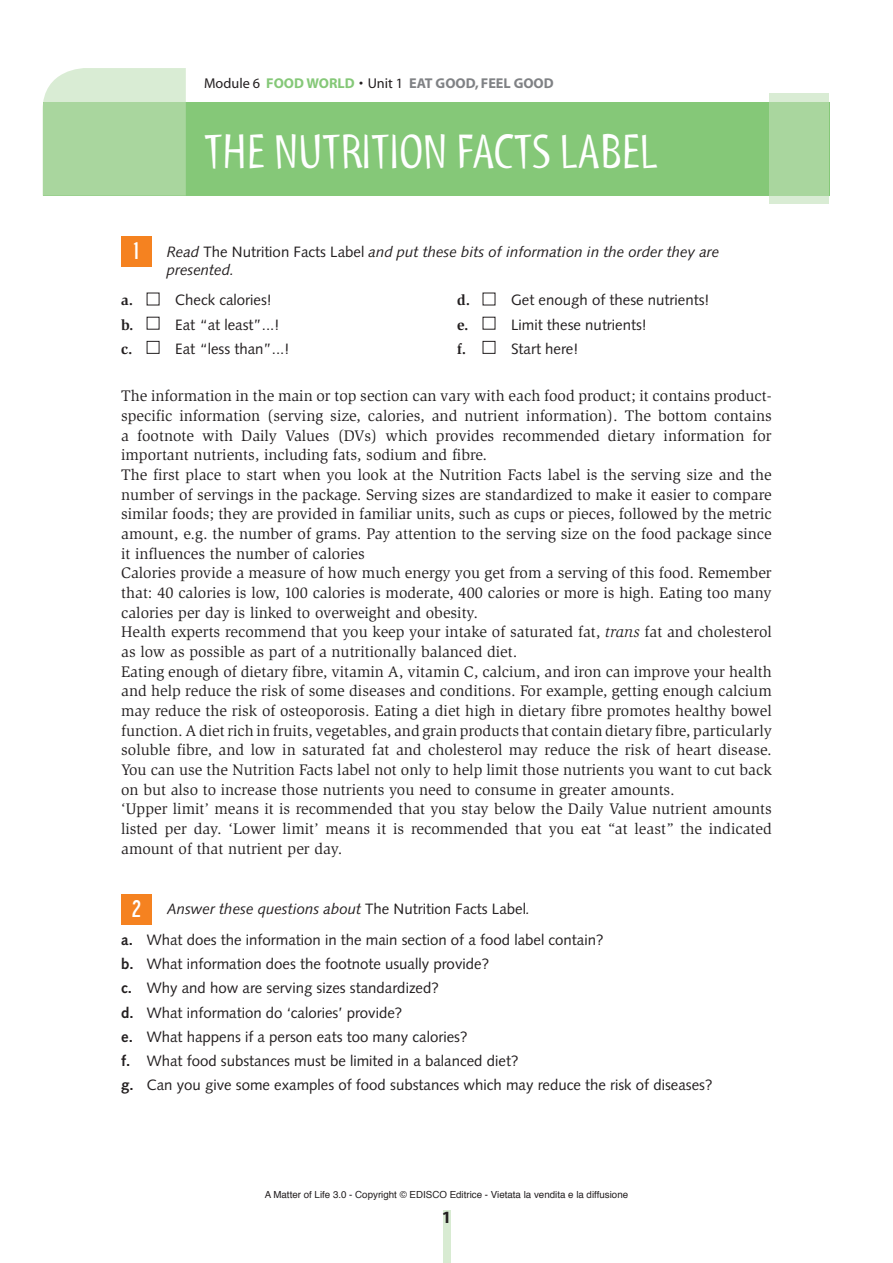
<style>
.page{position:relative;width:893px;height:1263px;background:#fff}
.page>*{position:absolute;margin:0;border:0;box-sizing:border-box;transform-origin:0 0}
.Titolo_unità{font:49.5px "Myriad Tilt";color:#fff}
.t1{font:21px "Roadway";color:#fff}
.t2{font:700 17.25px "Myriad";color:#231f20}
._08_Testo_graziato{font:15.75px/19.6px "Slimbach";color:#231f20;text-align:justify}
._07_Esercizi_TESTO_N{font:15px "Syntax";color:#231f20}
._04_Consegna_eserciz{font:italic 15px/18.1px "Syntax";color:#231f20}
._07_Esercizi_TESTO{font:15px "Syntax";color:#231f20}
._07_Esercizi_TESTO-2{font:700 15px "Slimbach";color:#231f20}
.t3{font:700 14.25px "Myriad";color:#808285}
.t4{font:9.75px "Helvetica";color:#231f20}
.s1{font-weight:400;color:#231f20}
.s2{color:#85c878}
.s3{font-style:normal}
.s4{font-style:italic}
.s5{font-weight:700}
</style>
<div class="page">
<div style="left:443px;top:1210px;width:7px;height:53px;background:#d8ebd2"></div>
<div style="left:43px;top:102px;width:786px;height:94px;background:#85c878"></div>
<svg style="left:770px;top:93px;width:59px;height:111px;fill:#a9d69e"></svg>
<svg style="left:43px;top:68px;width:143px;height:128px"></svg>
<div style="left:121px;top:236px;width:31px;height:31px;background:#f58220"></div>
<div style="left:147px;top:341px;width:12px;height:13px;border:1px solid #231f20"></div>
<div style="left:483px;top:341px;width:12px;height:13px;border:1px solid #231f20"></div>
<div style="left:121px;top:894px;width:31px;height:30px;background:#f58220"></div>
<p class="t3" style="left:204px;top:76px;width:351px"><span class="s1">Module 6</span> <span class="s2">FOOD WORLD</span> <span class="s1">• Unit 1</span> EAT GOOD, FEEL GOOD</p>
<p class="Titolo_unità" style="left:204px;top:125px;width:455px">THE NUTRITION FACTS LABEL</p>
<p class="t1" style="left:133px;top:237px;width:8px">1</p>
<p class="_04_Consegna_eserciz" style="left:167px;top:242px;width:554px">Read <span class="s3">The Nutrition Facts Label</span> and put these bits of information in the order they are presented.</p>
<p class="_07_Esercizi_TESTO-2" style="left:457px;top:291px;width:15px">d.</p>
<p class="_07_Esercizi_TESTO" style="left:511px;top:291px;width:200px">Get enough of these nutrients!</p>
<p class="_07_Esercizi_TESTO-2" style="left:457px;top:316px;width:13px">e.</p>
<p class="_07_Esercizi_TESTO" style="left:511px;top:315px;width:137px">Limit these nutrients!</p>
<p class="_07_Esercizi_TESTO-2" style="left:457px;top:340px;width:11px">f.</p>
<p class="_07_Esercizi_TESTO" style="left:511px;top:340px;width:69px">Start here!</p>
<p class="_08_Testo_graziato" style="left:121px;top:386px;width:652px">The information in the main or top section can vary with each food product; it contains product&shy;specific information (serving size, calories, and nutrient information). The bottom contains a footnote with Daily Values (DVs) which provides recommended dietary information for important nutrients, including fats, sodium and fibre.</p>
<p class="_08_Testo_graziato" style="left:121px;top:465px;width:652px">The first place to start when you look at the Nutrition Facts label is the serving size and the number of servings in the package. Serving sizes are standardized to make it easier to compare similar foods; they are provided in familiar units, such as cups or pieces, followed by the metric amount, e.g. the number of grams. Pay attention to the serving size on the food package since it influences the number of calories</p>
<p class="_08_Testo_graziato" style="left:121px;top:563px;width:652px">Calories provide a measure of how much energy you get from a serving of this food. Remember that: 40 calories is low, 100 calories is moderate, 400 calories or more is high. Eating too many calories per day is linked to overweight and obesity.</p>
<p class="_08_Testo_graziato" style="left:121px;top:622px;width:652px">Health experts recommend that you keep your intake of saturated fat, <span class="s4">trans</span> fat and cholesterol as low as possible as part of a nutritionally balanced diet.</p>
<p class="_08_Testo_graziato" style="left:121px;top:662px;width:652px">Eating enough of dietary fibre, vitamin A, vitamin C, calcium, and iron can improve your health and help reduce the risk of some diseases and conditions. For example, getting enough calcium may reduce the risk of osteoporosis. Eating a diet high in dietary fibre promotes healthy bowel function. A diet rich in fruits, vegetables, and grain products that contain dietary fibre, particularly soluble fibre, and low in saturated fat and cholesterol may reduce the risk of heart disease.<br>You can use the Nutrition Facts label not only to help limit those nutrients you want to cut back on but also to increase those nutrients you need to consume in greater amounts.</p>
<p class="_08_Testo_graziato" style="left:121px;top:799px;width:652px">‘Upper limit’ means it is recommended that you stay below the Daily Value nutrient amounts listed per day. ‘Lower limit’ means it is recommended that you eat “at least” the indicated amount of that nutrient per day.</p>
<p class="_07_Esercizi_TESTO-2" style="left:121px;top:291px;width:14px">a.</p>
<p class="_07_Esercizi_TESTO" style="left:175px;top:291px;width:98px">Check calories!</p>
<p class="_07_Esercizi_TESTO-2" style="left:121px;top:316px;width:14px">b.</p>
<p class="_07_Esercizi_TESTO" style="left:175px;top:315px;width:106px">Eat “at least”...!</p>
<p class="_07_Esercizi_TESTO-2" style="left:121px;top:340px;width:13px">c.</p>
<p class="_07_Esercizi_TESTO" style="left:175px;top:340px;width:116px">Eat “less than”...!</p>
<p class="t1" style="left:132px;top:895px;width:11px">2</p>
<p class="_04_Consegna_eserciz" style="left:167px;top:900px;width:365px">Answer these questions about <span class="s3">The Nutrition Facts Label</span>.</p>
<p class="_07_Esercizi_TESTO_N" style="left:121px;top:931px;width:484px"><span class="s5">a.</span> What does the information in the main section of a food label contain?</p>
<p class="_07_Esercizi_TESTO_N" style="left:121px;top:955px;width:369px"><span class="s5">b.</span> What information does the footnote usually provide?</p>
<p class="_07_Esercizi_TESTO_N" style="left:121px;top:979px;width:319px"><span class="s5">c.</span> Why and how are serving sizes standardized?</p>
<p class="_07_Esercizi_TESTO_N" style="left:121px;top:1003px;width:283px"><span class="s5">d.</span> What information do ‘calories’ provide?</p>
<p class="_07_Esercizi_TESTO_N" style="left:121px;top:1028px;width:348px"><span class="s5">e.</span> What happens if a person eats too many calories?</p>
<p class="_07_Esercizi_TESTO_N" style="left:121px;top:1052px;width:399px"><span class="s5">f.</span> What food substances must be limited in a balanced diet?</p>
<p class="_07_Esercizi_TESTO_N" style="left:121px;top:1076px;width:593px"><span class="s5">g.</span> Can you give some examples of food substances which may reduce the risk of diseases?</p>
<p class="t4" style="left:265px;top:1187px;width:365px">A Matter of Life 3.0 - Copyright © EDISCO Editrice - Vietata la vendita e la diffusione</p>
<p class="t2" style="left:442px;top:1208px;width:11px">1</p>
</div>
